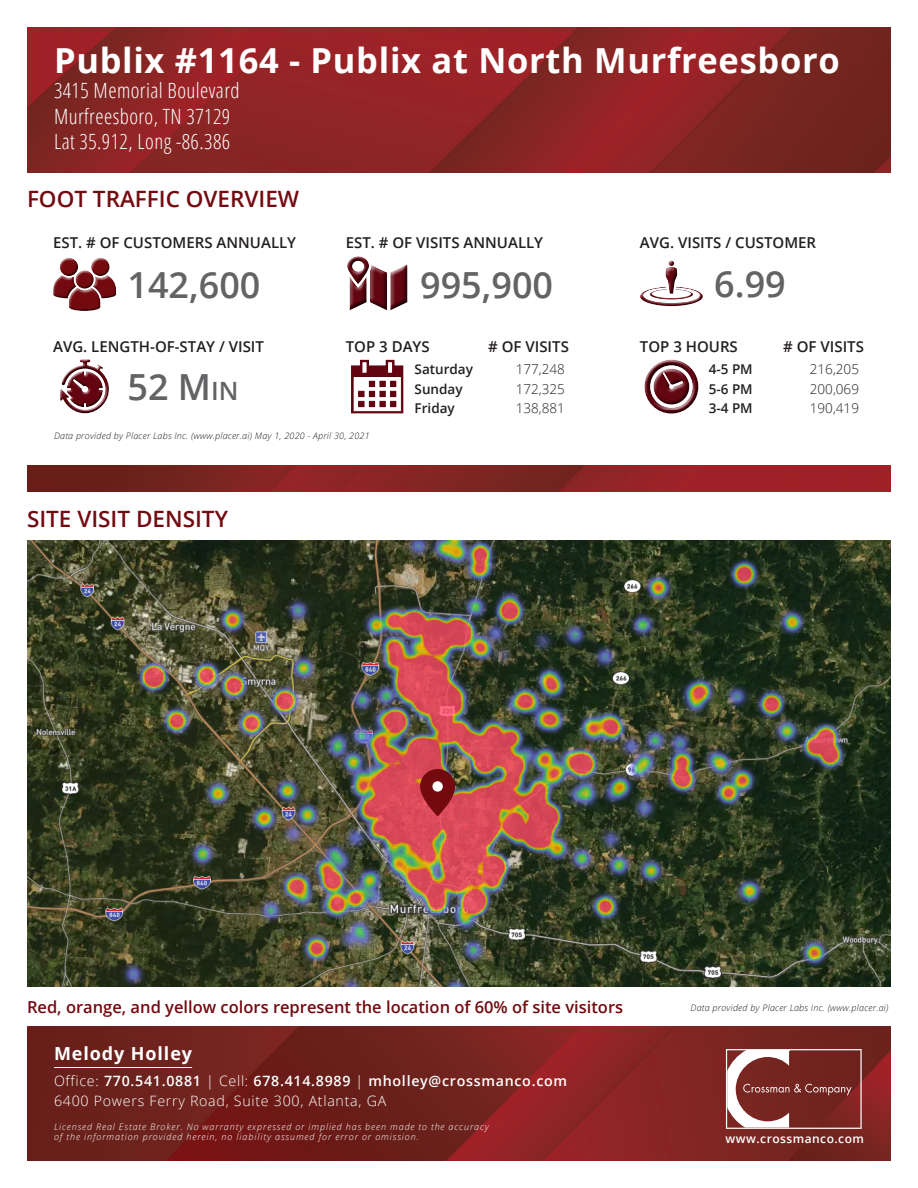
<style>
.page{position:relative;width:918px;height:1188px;background:#fff}
.page>*{position:absolute;margin:0;border:0;box-sizing:border-box;transform-origin:0 0}
.Foot_Traffic_Grey_Nu{font:600 36px "Open Sans";color:#636366}
.t1{font:700 34.5px "Open Sans";letter-spacing:.02em;color:#fff}
.t2{font:600 22.5px "Open Sans";color:#730a10}
.t3{font:300 condensed 21px/25.5px "Open Sans";letter-spacing:.02em;color:#fff}
.t4{font:700 18px "Open Sans";letter-spacing:.05em;color:#fff}
.t5{font:600 16.5px "Open Sans";color:#730a10}
.t6{font:600 15px "Open Sans";color:#231f20}
.t7{font:300 14.25px/19.5px "Open Sans";letter-spacing:.05em;color:#fff}
.Foot_Traffic_Chart_N{font:300 13.5px "Open Sans";color:#231f20}
.Foot_Traffic_Chart_I{font:600 13.5px "Open Sans";color:#231f20}
.t8{font:600 12px "Open Sans";letter-spacing:.04em;color:#fff}
.t9{font:italic 300 9px/10.5px "Open Sans";letter-spacing:.1em;color:#fff}
.Demo_Source{font:italic 300 9px "Open Sans";letter-spacing:.025em;color:#231f20}
.s1{font-size:25.2px}
.s2{font-weight:600}
</style>
<div class="page">
<img style="left:27px;top:27px;width:864px;height:1134px">
<hr style="left:54px;top:1067px;width:138px;height:1px;background:#fff">
<svg style="left:726px;top:1049px;width:136px;height:80px"></svg>
<div style="left:0;top:173px;width:918px;height:291px;background:#fff"></div>
<div style="left:52px;top:256px;width:65px;height:53px;background:#fff;opacity:.75"></div>
<div style="left:52px;top:261px;width:66px;height:52px;background:#231f20;opacity:.75"></div>
<div style="left:640px;top:260px;width:63px;height:48px;background:#231f20;opacity:.75"></div>
<div style="left:346px;top:256px;width:63px;height:54px;background:#fff;opacity:.75"></div>
<div style="left:346px;top:259px;width:63px;height:51px;background:#231f20;opacity:.75"></div>
<div style="left:58px;top:358px;width:54px;height:57px;background:#231f20;opacity:.75"></div>
<div style="left:0;top:492px;width:918px;height:534px;background:#fff"></div>
<div style="left:351px;top:360px;width:53px;height:54px;background:#231f20;opacity:.75"></div>
<div style="left:642px;top:360px;width:57px;height:50px;background:#fff;opacity:.75"></div>
<div style="left:644px;top:363px;width:55px;height:51px;background:#231f20;opacity:.75"></div>
<img style="left:27px;top:540px;width:864px;height:446px">
<svg style="left:27px;top:540px;width:1px;height:17px"></svg>
<svg style="left:420px;top:769px;width:35px;height:47px;background:#8f2027"></svg>
<div style="left:432px;top:781px;width:11px;height:11px;background:#fff;border-radius:50%"></div>
<h2 class="t1" style="left:54px;top:36px;width:787px">Publix #1164 - Publix at North Murfreesboro</h2>
<h3 class="t3" style="left:54px;top:77px;width:187px">3415 Memorial Boulevard<br>Murfreesboro, TN 37129<br>Lat 35.912, Long -86.386</h3>
<h3 class="t2" style="left:27px;top:184px;width:274px">FOOT TRAFFIC OVERVIEW</h3>
<h3 class="t6" style="left:53px;top:233px;width:244px">EST. # OF CUSTOMERS ANNUALLY</h3>
<h3 class="t6" style="left:346px;top:233px;width:199px">EST. # OF VISITS ANNUALLY</h3>
<h3 class="t6" style="left:640px;top:233px;width:178px">AVG. VISITS / CUSTOMER</h3>
<p class="Foot_Traffic_Grey_Nu" style="left:128px;top:260px;width:134px">142,600</p>
<p class="Foot_Traffic_Grey_Nu" style="left:420px;top:260px;width:134px">995,900</p>
<p class="Foot_Traffic_Grey_Nu" style="left:714px;top:259px;width:73px">6.99</p>
<h3 class="t6" style="left:53px;top:336px;width:212px">AVG. LENGTH-OF-STAY / VISIT</h3>
<h3 class="t6" style="left:346px;top:336px;width:85px">TOP 3 DAYS</h3>
<h3 class="t6" style="left:488px;top:336px;width:82px"># OF VISITS</h3>
<h3 class="t6" style="left:640px;top:336px;width:99px">TOP 3 HOURS</h3>
<h3 class="t6" style="left:783px;top:336px;width:82px"># OF VISITS</h3>
<p class="Foot_Traffic_Grey_Nu" style="left:128px;top:362px;width:113px">52 M<span class="s1">in</span></p>
<p class="Demo_Source" style="left:54px;top:429px;width:317px">Data provided by Placer Labs Inc. (www.placer.ai) May 1, 2020 - April 30, 2021</p>
<h3 class="t2" style="left:27px;top:503px;width:203px">SITE VISIT DENSITY</h3>
<p class="Foot_Traffic_Chart_I" style="left:415px;top:360px;width:60px">Saturday</p>
<p class="Foot_Traffic_Chart_N" style="left:516px;top:360px;width:51px">177,248</p>
<p class="Foot_Traffic_Chart_I" style="left:415px;top:380px;width:50px">Sunday</p>
<p class="Foot_Traffic_Chart_N" style="left:516px;top:380px;width:51px">172,325</p>
<p class="Foot_Traffic_Chart_I" style="left:415px;top:399px;width:42px">Friday</p>
<p class="Foot_Traffic_Chart_N" style="left:516px;top:399px;width:51px">138,881</p>
<p class="Foot_Traffic_Chart_I" style="left:709px;top:360px;width:46px">4-5 PM</p>
<p class="Foot_Traffic_Chart_N" style="left:810px;top:360px;width:51px">216,205</p>
<p class="Foot_Traffic_Chart_I" style="left:709px;top:380px;width:46px">5-6 PM</p>
<p class="Foot_Traffic_Chart_N" style="left:810px;top:380px;width:51px">200,069</p>
<p class="Foot_Traffic_Chart_I" style="left:709px;top:399px;width:46px">3-4 PM</p>
<p class="Foot_Traffic_Chart_N" style="left:810px;top:399px;width:51px">190,419</p>
<h3 class="t5" style="left:27px;top:996px;width:598px">Red, orange, and yellow colors represent the location of 60% of site visitors</h3>
<h3 class="t4" style="left:54px;top:1041px;width:140px">Melody Holley</h3>
<h3 class="t7" style="left:54px;top:1071px;width:515px">Office: <span class="s2">770.541.0881</span> | Cell: <span class="s2">678.414.8989</span> | <span class="s2">mholley@crossmanco.com<br></span>6400 Powers Ferry Road, Suite 300, Atlanta, GA</h3>
<p class="t9" style="left:54px;top:1121px;width:436px">Licensed Real Estate Broker. No warranty expressed or implied has been made to the accuracy of the information provided herein, no liability assumed for error or omission.</p>
<p class="Demo_Source" style="left:691px;top:1002px;width:200px">Data provided by Placer Labs Inc. (www.placer.ai)</p>
<h3 class="t8" style="left:726px;top:1130px;width:140px">www.crossmanco.com</h3>
</div>
